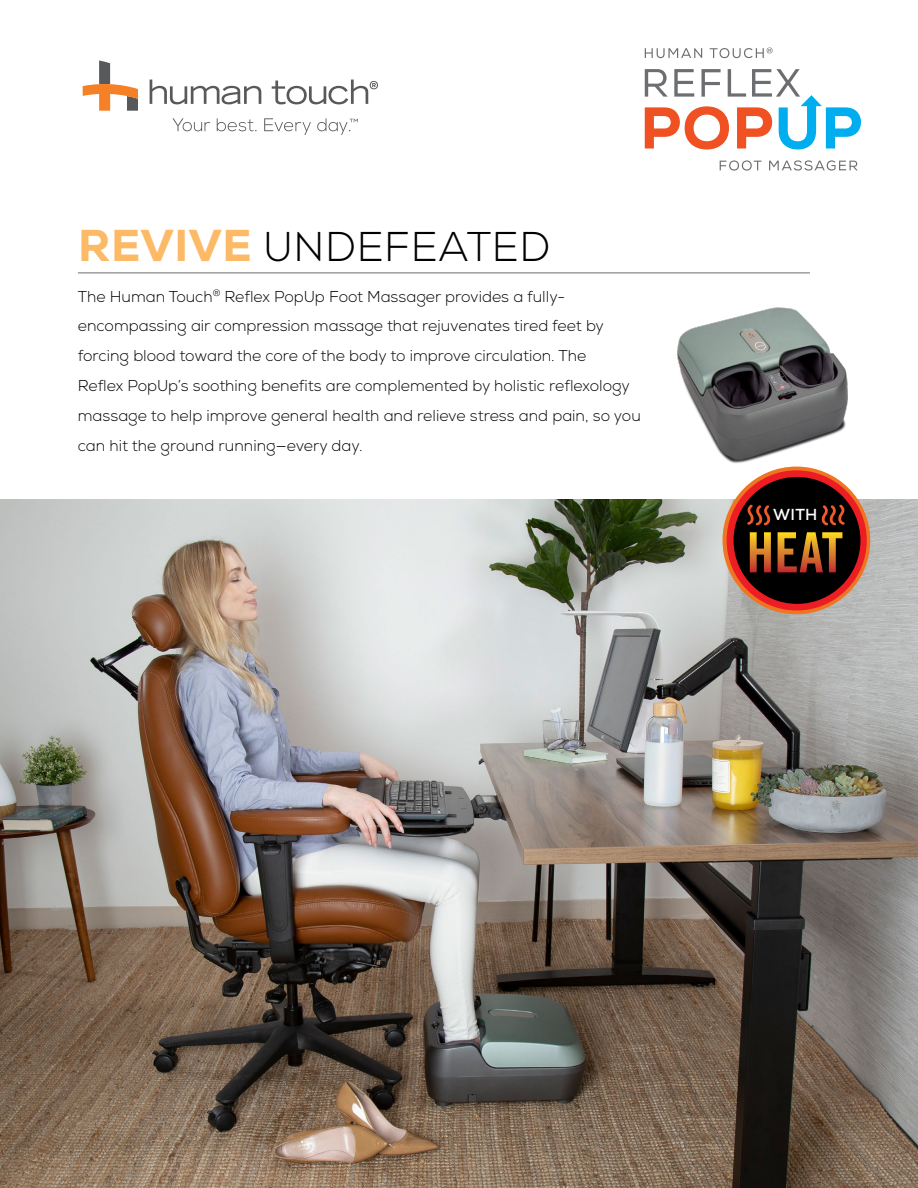
<style>
.page{position:relative;width:918px;height:1188px;background:#fff}
.page>*{position:absolute;margin:0;border:0;box-sizing:border-box;transform-origin:0 0}
.t1{font:300 41.55px "Nexa";letter-spacing:.015em;color:#000}
.t2{font:700 15.9px "Nexa";color:#fff}
.t3{font:300 15.75px/30px "Nexa";color:#000}
.s1{font-weight:800;font-size:44.55px;color:#fcb966}
</style>
<div class="page">
<svg style="left:172px;top:118px;width:38px;height:13px"></svg>
<svg style="left:217px;top:118px;width:40px;height:14px"></svg>
<svg style="left:264px;top:118px;width:47px;height:17px"></svg>
<svg style="left:150px;top:80px;width:111px;height:24px"></svg>
<svg style="left:83px;top:60px;width:55px;height:51px"></svg>
<svg style="left:272px;top:80px;width:106px;height:24px"></svg>
<svg style="left:317px;top:118px;width:41px;height:17px"></svg>
<img style="left:0;top:500px;width:918px;height:688px">
<hr style="left:78px;top:272px;width:732px;height:2px;background:#9b9da0">
<svg style="left:720px;top:160px;width:42px;height:11px"></svg>
<svg style="left:769px;top:160px;width:89px;height:11px"></svg>
<svg style="left:645px;top:69px;width:216px;height:81px"></svg>
<svg style="left:645px;top:48px;width:57px;height:10px"></svg>
<svg style="left:710px;top:48px;width:63px;height:10px"></svg>
<svg style="left:723px;top:467px;width:147px;height:147px;background:#ed7022"></svg>
<div style="left:727px;top:470px;width:140px;height:140px;background:#ed1d24;border-radius:50%"></div>
<div style="left:734px;top:477px;width:126px;height:127px;background:#000;border-radius:50%"></div>
<svg style="left:750px;top:532px;width:21px;height:40px"></svg>
<svg style="left:778px;top:532px;width:64px;height:40px"></svg>
<svg style="left:821px;top:505px;width:24px;height:20px"></svg>
<svg style="left:747px;top:505px;width:24px;height:20px"></svg>
<img style="left:677px;top:307px;width:171px;height:162px">
<h1 class="t1" style="left:78px;top:222px;width:474px"><span class="s1">REVIVE</span> UNDEFEATED</h1>
<p class="t3" style="left:78px;top:282px;width:564px">The Human Touch<sup>®</sup> Reflex PopUp Foot Massager provides a fully&shy;encompassing air compression massage that rejuvenates tired feet by forcing blood toward the core of the body to improve circulation. The<br>Reflex PopUp’s soothing benefits are complemented by holistic reflexology massage to help improve general health and relieve stress and pain, so you can hit the ground running—every day.</p>
<p class="t2" style="left:773px;top:505px;width:46px">WITH</p>
</div>
